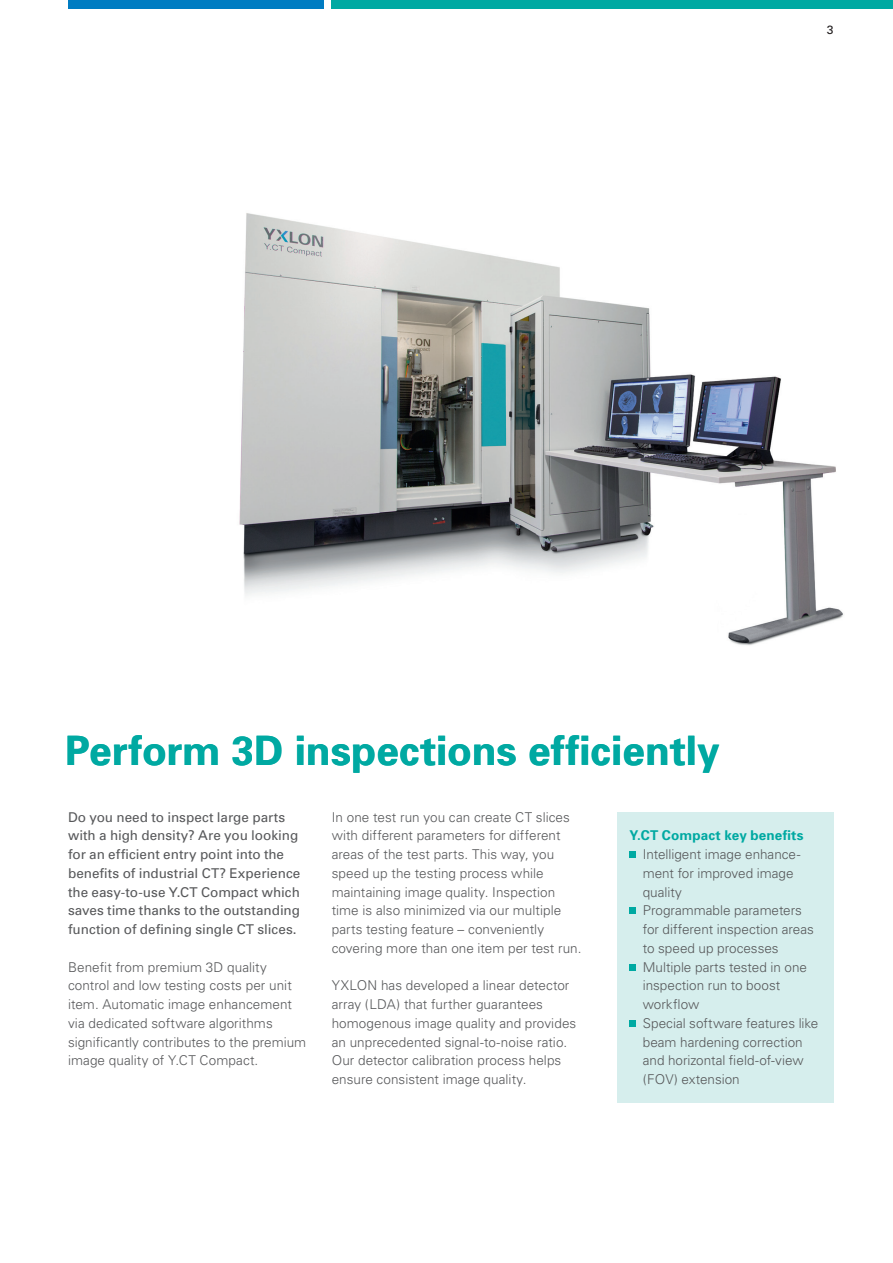
<style>
.page{position:relative;width:893px;height:1263px;background:#fff}
.page>*{position:absolute;margin:0;border:0;box-sizing:border-box;transform-origin:0 0}
.t1{font:700 40.5px "Univers";color:#00a9a2}
.t2{font:300 13.5px/18.8px "Univers";letter-spacing:.005em;color:#57585a}
.t3{font:13.5px/18.8px "Univers";color:#57585a}
.t4{font:700 13.5px "Univers";letter-spacing:.015em;color:#00a9a2}
.t5{font:12px "Univers";color:#231f20}
</style>
<div class="page">
<div style="left:617px;top:813px;width:216px;height:290px;background:#d6eeed"></div>
<div style="left:629px;top:851px;width:6px;height:7px;background:#00a9a2"></div>
<svg style="left:629px;top:908px;width:6px;height:6px"></svg>
<svg style="left:629px;top:964px;width:6px;height:6px"></svg>
<svg style="left:629px;top:1020px;width:6px;height:6px"></svg>
<div style="left:332px;top:0;width:561px;height:9px;background:#00a9a2"></div>
<div style="left:68px;top:0;width:255px;height:9px;background:#007cc2"></div>
<img style="left:239px;top:213px;width:604px;height:432px">
<p class="t5" style="left:827px;top:23px;width:8px">3</p>
<h1 class="t1" style="left:65px;top:726px;width:656px">Perform 3D inspections efficiently</h1>
<p class="t3" style="left:68px;top:808px;width:234px">Do you need to inspect large parts with a high density? Are you looking for an efficient entry point into the benefits of industrial CT? Experience the easy-to-use Y.CT Compact which saves time thanks to the outstanding function of defining single CT slices.</p>
<p class="t2" style="left:68px;top:957px;width:240px">Benefit from premium 3D quality control and low testing costs per unit item. Automatic image enhancement via dedicated software algorithms significantly contributes to the premium image quality of Y.CT Compact.</p>
<p class="t2" style="left:332px;top:807px;width:251px">In one test run you can create CT slices with different parameters for different areas of the test parts. This way, you speed up the testing process while maintaining image quality. Inspection time is also minimized via our multiple parts testing feature – conveniently covering more than one item per test run.</p>
<p class="t2" style="left:332px;top:976px;width:246px">YXLON has developed a linear detector array (LDA) that further guarantees homogenous image quality and provides an unprecedented signal-to-noise ratio.<br>Our detector calibration process helps ensure consistent image quality.</p>
<p class="t4" style="left:629px;top:827px;width:176px">Y.CT Compact key benefits</p>
<p class="t2" style="left:643px;top:845px;width:177px">Intelligent image enhance&shy;ment for improved image quality<br>Programmable parameters for different inspection areas to speed up processes<br>Multiple parts tested in one inspection run to boost workflow<br>Special software features like beam hardening correction and horizontal field-of-view (FOV) extension</p>
</div>
